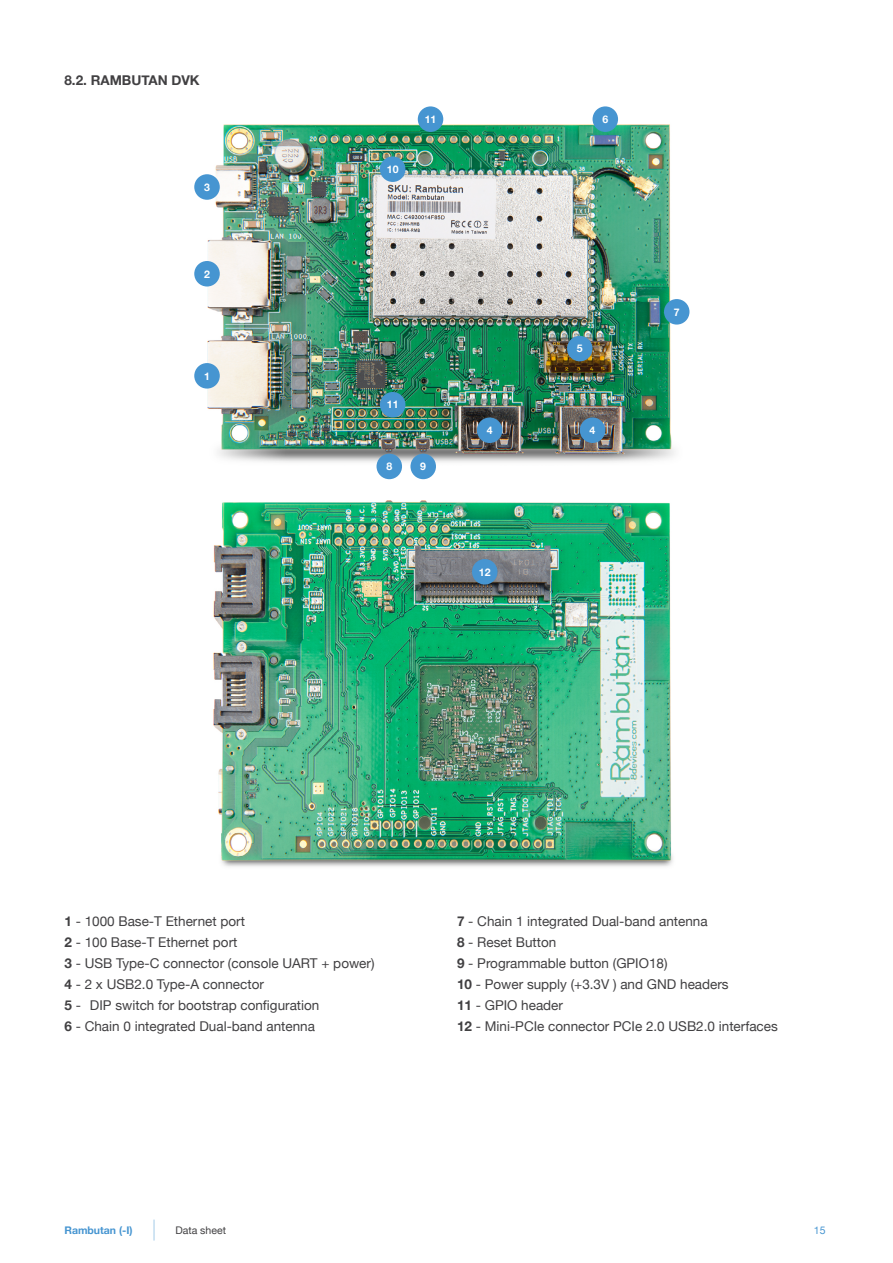
<style>
.page{position:relative;width:893px;height:1263px;background:#fff}
.page>*{position:absolute;margin:0;border:0;box-sizing:border-box;transform-origin:0 0}
.t1{font:13.5px/21px "Helvetica Neue";color:#414042}
.t2{font:700 13.5px "Helvetica Neue";color:#414042}
.t3{font:700 10.5px "Helvetica Neue";color:#fff}
.t4{font:700 10.5px "Helvetica Neue";color:#4695d1}
.t5{font:10.5px "Helvetica Neue";color:#414042}
.t6{font:10.5px "Helvetica Neue";color:#4695d1}
.s1{font-weight:700}
</style>
<div class="page">
<svg style="left:154px;top:1219px;width:1px;height:21px"></svg>
<img style="left:207px;top:123px;width:476px;height:340px">
<div style="left:664px;top:299px;width:25px;height:26px;background:#4695d1;border-radius:50%"></div>
<div style="left:580px;top:417px;width:25px;height:26px;background:#4695d1;border-radius:50%"></div>
<div style="left:477px;top:417px;width:25px;height:26px;background:#4695d1;border-radius:50%"></div>
<div style="left:567px;top:336px;width:26px;height:25px;background:#4695d1;border-radius:50%"></div>
<div style="left:376px;top:454px;width:26px;height:25px;background:#4695d1;border-radius:50%"></div>
<div style="left:380px;top:392px;width:25px;height:25px;background:#4695d1;border-radius:50%"></div>
<div style="left:194px;top:363px;width:26px;height:26px;background:#4695d1;border-radius:50%"></div>
<div style="left:194px;top:261px;width:26px;height:25px;background:#4695d1;border-radius:50%"></div>
<div style="left:380px;top:156px;width:25px;height:26px;background:#4695d1;border-radius:50%"></div>
<div style="left:418px;top:106px;width:25px;height:26px;background:#4695d1;border-radius:50%"></div>
<div style="left:194px;top:174px;width:26px;height:26px;background:#4695d1;border-radius:50%"></div>
<div style="left:410px;top:454px;width:26px;height:25px;background:#4695d1;border-radius:50%"></div>
<img style="left:213px;top:500px;width:460px;height:367px">
<div style="left:472px;top:559px;width:25px;height:25px;background:#4695d1;border-radius:50%"></div>
<div style="left:592px;top:106px;width:26px;height:26px;background:#4695d1;border-radius:50%"></div>
<p class="t2" style="left:64px;top:70px;width:137px">8.2. RAMBUTAN DVK</p>
<p class="t3" style="left:204px;top:179px;width:7px">3</p>
<p class="t3" style="left:204px;top:265px;width:7px">2</p>
<p class="t3" style="left:204px;top:368px;width:7px">1</p>
<p class="t3" style="left:387px;top:161px;width:13px">10</p>
<p class="t3" style="left:425px;top:111px;width:13px">11</p>
<p class="t3" style="left:602px;top:111px;width:7px">6</p>
<p class="t3" style="left:387px;top:396px;width:13px">11</p>
<p class="t3" style="left:386px;top:458px;width:7px">8</p>
<p class="t3" style="left:420px;top:458px;width:7px">9</p>
<p class="t3" style="left:577px;top:340px;width:7px">5</p>
<p class="t3" style="left:487px;top:422px;width:7px">4</p>
<p class="t3" style="left:590px;top:422px;width:7px">4</p>
<p class="t3" style="left:479px;top:563px;width:13px">12</p>
<p class="t3" style="left:674px;top:304px;width:7px">7</p>
<p class="t1" style="left:64px;top:911px;width:312px"><span class="s1">1</span> - 1000 Base-T Ethernet port<br><span class="s1">2</span> - 100 Base-T Ethernet port<br><span class="s1">3</span> - USB Type-C connector (console UART + power)<br><span class="s1">4</span> - 2 x USB2.0 Type-A connector<br><span class="s1">5</span> - DIP switch for bootstrap configuration<br><span class="s1">6</span> - Chain 0 integrated Dual-band antenna</p>
<p class="t1" style="left:457px;top:911px;width:322px"><span class="s1">7</span> - Chain 1 integrated Dual-band antenna<br><span class="s1">8</span> - Reset Button<br><span class="s1">9</span> - Programmable button (GPIO18)<br><span class="s1">10</span> - Power supply (+3.3V ) and GND headers<br><span class="s1">11</span> - GPIO header<br><span class="s1">12</span> - Mini-PCIe connector PCIe 2.0 USB2.0 interfaces</p>
<p class="t4" style="left:64px;top:1222px;width:70px">Rambutan (-I)</p>
<p class="t5" style="left:175px;top:1222px;width:52px">Data sheet</p>
<p class="t6" style="left:814px;top:1222px;width:13px">15</p>
</div>
